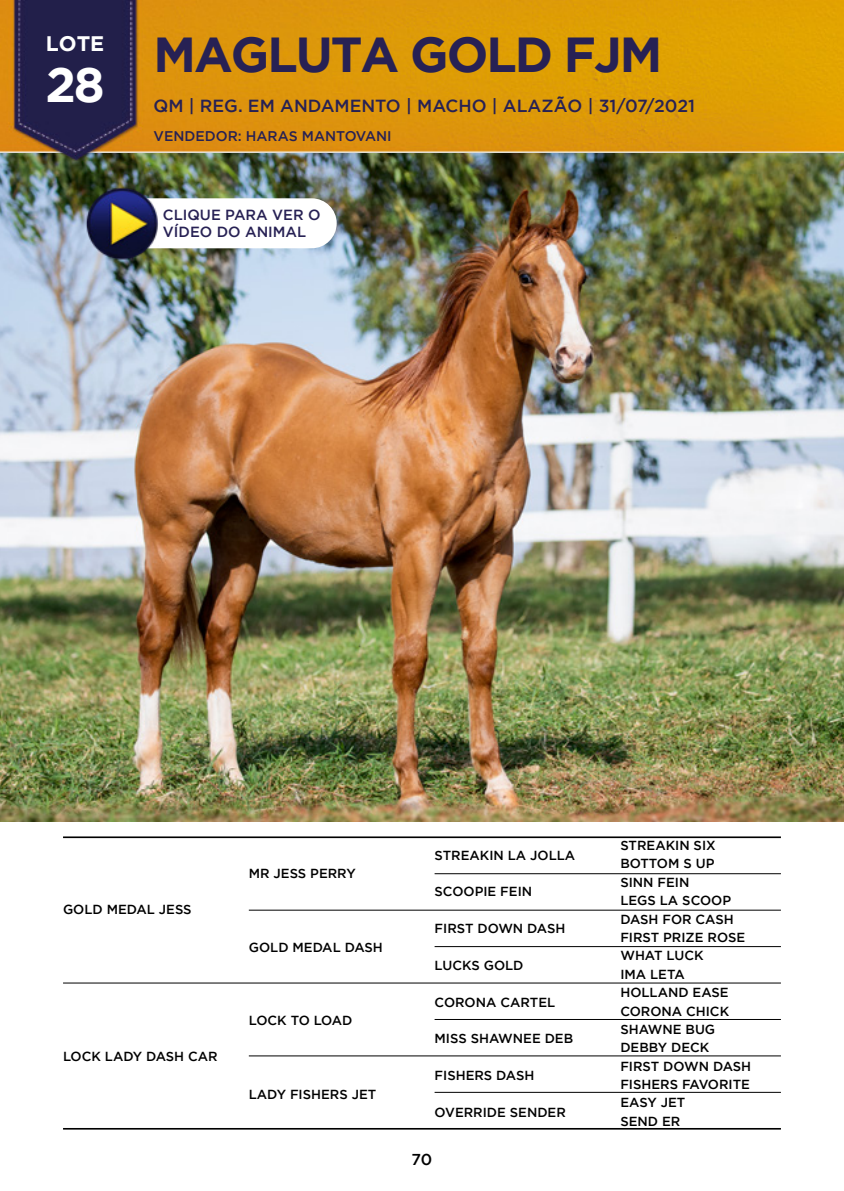
<style>
.page{position:relative;width:844px;height:1191px;background:#fff}
.page>*{position:absolute;margin:0;border:0;box-sizing:border-box;transform-origin:0 0}
.t1{font:700 49px "Gotham";letter-spacing:-.04em;color:#272154}
.t2{font:700 49px "Gotham";color:#fff}
.t3{font:700 21px "Gotham";color:#fff}
.t4{font:500 17.5px "Gotham";color:#272154}
.t5{font:500 15.75px "Gotham";color:#000}
.t6{font:500 14.7px/17.5px "Gotham";color:#272154}
.t7{font:500 14px "Gotham";color:#272154}
.t8{font:500 13.12px/18.4px "Gotham";color:#000}
.t9{font:500 13.12px "Gotham";letter-spacing:-.04em;color:#000}
</style>
<div class="page">
<img style="left:0;top:0;width:843px;height:1130px">
<hr style="left:63px;top:836px;width:717px;height:2px;background:#000">
<hr style="left:249px;top:909px;width:531px;height:1px;background:#000">
<hr style="left:434px;top:1019px;width:346px;height:1px;background:#000">
<hr style="left:434px;top:1092px;width:346px;height:1px;background:#000">
<hr style="left:434px;top:873px;width:346px;height:1px;background:#000">
<hr style="left:434px;top:946px;width:346px;height:1px;background:#000">
<hr style="left:63px;top:982px;width:717px;height:1px;background:#000">
<hr style="left:249px;top:1055px;width:531px;height:1px;background:#000">
<hr style="left:63px;top:1128px;width:717px;height:1px;background:#000">
<h2 class="t3" style="left:46px;top:32px;width:60px">LOTE</h2>
<h1 class="t2" style="left:46px;top:57px;width:60px">28</h1>
<h1 class="t1" style="left:153px;top:26px;width:510px">MAGLUTA GOLD FJM</h1>
<h3 class="t4" style="left:153px;top:96px;width:543px">QM | REG. EM ANDAMENTO | MACHO | ALAZÃO | 31/07/2021</h3>
<p class="t7" style="left:153px;top:128px;width:239px">VENDEDOR: HARAS MANTOVANI</p>
<p class="t6" style="left:163px;top:206px;width:159px">CLIQUE PARA VER O<br>VÍDEO DO ANIMAL</p>
<p class="t8" style="left:63px;top:900px;width:130px">GOLD MEDAL JESS</p>
<p class="t8" style="left:63px;top:1047px;width:156px">LOCK LADY DASH CAR</p>
<p class="t8" style="left:249px;top:864px;width:108px">MR JESS PERRY</p>
<p class="t8" style="left:249px;top:937px;width:135px">GOLD MEDAL DASH</p>
<p class="t9" style="left:249px;top:1013px;width:105px">LOCK TO LOAD</p>
<p class="t8" style="left:249px;top:1084px;width:129px">LADY FISHERS JET</p>
<p class="t8" style="left:434px;top:845px;width:142px">STREAKIN LA JOLLA</p>
<p class="t8" style="left:434px;top:882px;width:99px">SCOOPIE FEIN</p>
<p class="t8" style="left:434px;top:919px;width:132px">FIRST DOWN DASH</p>
<p class="t8" style="left:434px;top:955px;width:90px">LUCKS GOLD</p>
<p class="t8" style="left:434px;top:992px;width:122px">CORONA CARTEL</p>
<p class="t8" style="left:434px;top:1029px;width:140px">MISS SHAWNEE DEB</p>
<p class="t8" style="left:434px;top:1066px;width:101px">FISHERS DASH</p>
<p class="t8" style="left:434px;top:1102px;width:133px">OVERRIDE SENDER</p>
<p class="t5" style="left:411px;top:1150px;width:22px">70</p>
<p class="t8" style="left:620px;top:836px;width:132px">STREAKIN SIX<br>BOTTOM S UP<br>SINN FEIN<br>LEGS LA SCOOP<br>DASH FOR CASH<br>FIRST PRIZE ROSE<br>WHAT LUCK<br>IMA LETA<br>HOLLAND EASE<br>CORONA CHICK<br>SHAWNE BUG<br>DEBBY DECK<br>FIRST DOWN DASH<br>FISHERS FAVORITE<br>EASY JET<br>SEND ER</p>
</div>
